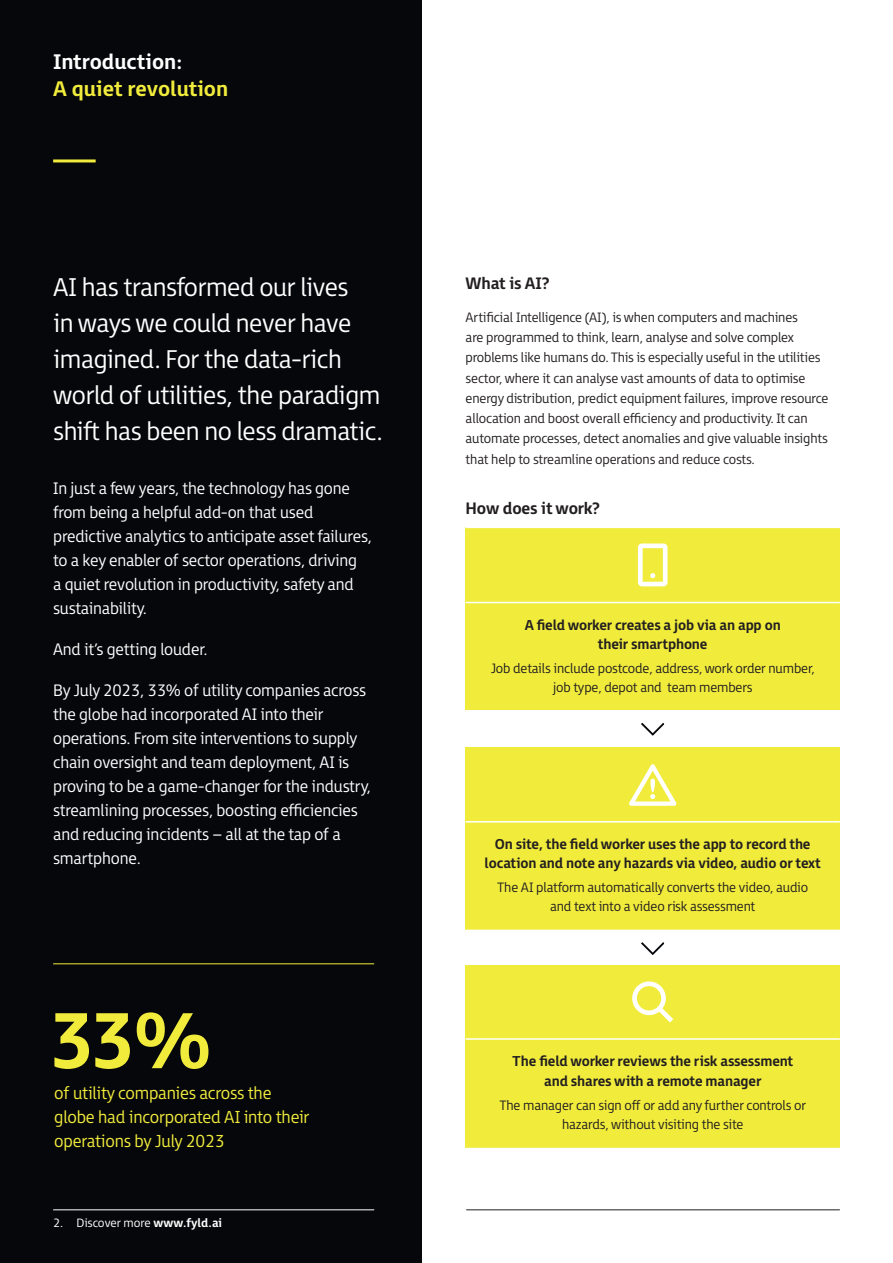
<style>
.page{position:relative;width:893px;height:1263px;background:#fff}
.page>*{position:absolute;margin:0;border:0;box-sizing:border-box;transform-origin:0 0}
.t1{font:700 78.75px "FS Millbank";color:#f1ec3c}
.t2{font:300 25.5px/36px "FS Millbank";letter-spacing:-.015em;color:#fff}
.t3{font:700 21px "FS Millbank";color:#f1ec3c}
.t4{font:700 21px "FS Millbank";color:#fff}
.t5{font:300 17.25px/24px "FS Millbank";letter-spacing:-.01em;color:#f1ec3c}
.t6{font:300 16.5px/24px "FS Millbank";letter-spacing:-.01em;color:#fff}
.t7{font:700 16.5px "FS Millbank";letter-spacing:-.01em;color:#231f20}
.t8{font:700 14.25px/19.5px "FS Millbank";letter-spacing:-.01em;color:#231f20;text-align:center}
.t9{font:300 13.5px/20.2px "FS Millbank";letter-spacing:-.01em;color:#231f20;text-align:center}
.t10{font:300 12px "FS Millbank";color:#fff}
.s1{font-weight:700}
</style>
<div class="page">
<div style="left:0;top:0;width:422px;height:1263px;background:#06070b"></div>
<hr style="left:53px;top:1209px;width:321px;height:1px;background:#fff">
<hr style="left:466px;top:1209px;width:374px;height:1px;background:#231f20">
<hr style="left:53px;top:159px;width:43px;height:3px;background:#f1ec3c">
<div style="left:466px;top:747px;width:374px;height:183px;background:#f1ec3c"></div>
<svg style="left:629px;top:764px;width:47px;height:42px"></svg>
<hr style="left:466px;top:821px;width:374px;height:1px;background:#fff">
<div style="left:466px;top:527px;width:374px;height:183px;background:#f1ec3c"></div>
<svg style="left:638px;top:543px;width:29px;height:43px"></svg>
<hr style="left:466px;top:602px;width:374px;height:1px;background:#fff">
<hr style="left:466px;top:527px;width:374px;height:1px;background:#fff">
<div style="left:466px;top:965px;width:374px;height:183px;background:#f1ec3c"></div>
<svg style="left:632px;top:981px;width:41px;height:41px"></svg>
<hr style="left:466px;top:1038px;width:374px;height:2px;background:#fff">
<svg style="left:641px;top:723px;width:23px;height:13px"></svg>
<svg style="left:641px;top:942px;width:24px;height:13px"></svg>
<hr style="left:53px;top:963px;width:321px;height:1px;background:#f1ec3c">
<h3 class="t4" style="left:53px;top:44px;width:131px">Introduction:</h3>
<h3 class="t3" style="left:53px;top:72px;width:177px">A quiet revolution</h3>
<h2 class="t2" style="left:53px;top:266px;width:331px">AI has transformed our lives<br>in ways we could never have imagined. For the data-rich world of utilities, the paradigm shift has been no less dramatic.</h2>
<p class="t6" style="left:53px;top:474px;width:320px">In just a few years, the technology has gone from being a helpful add-on that used predictive analytics to anticipate asset failures, to a key enabler of sector operations, driving<br>a quiet revolution in productivity, safety and sustainability.</p>
<p class="t6" style="left:53px;top:635px;width:156px">And it’s getting louder.</p>
<p class="t6" style="left:53px;top:676px;width:319px">By July 2023, 33% of utility companies across the globe had incorporated AI into their operations. From site interventions to supply chain oversight and team deployment, AI is proving to be a game-changer for the industry, streamlining processes, boosting efficiencies and reducing incidents – all at the tap of a smartphone.</p>
<h1 class="t1" style="left:49px;top:976px;width:165px">33%</h1>
<p class="t5" style="left:54px;top:1079px;width:257px">of utility companies across the globe had incorporated AI into their operations by July 2023</p>
<p class="t10" style="left:53px;top:1213px;width:170px">2. Discover more <span class="s1">www.fyld.ai</span></p>
<p class="t7" style="left:466px;top:270px;width:86px">What is AI?</p>
<p class="t9" style="left:466px;top:305px;width:364px;text-align:left">Artificial Intelligence (AI), is when computers and machines<br>are programmed to think, learn, analyse and solve complex problems like humans do. This is especially useful in the utilities sector, where it can analyse vast amounts of data to optimise energy distribution, predict equipment failures, improve resource allocation and boost overall efficiency and productivity. It can automate processes, detect anomalies and give valuable insights that help to streamline operations and reduce costs.</p>
<p class="t7" style="left:466px;top:494px;width:136px">How does it work?</p>
<p class="t8" style="left:525px;top:613px;width:258px">A field worker creates a job via an app on their smartphone</p>
<p class="t9" style="left:491px;top:657px;width:326px;line-height:19.5px">Job details include postcode, address, work order number, job type, depot and team members</p>
<p class="t8" style="left:485px;top:832px;width:338px">On site, the field worker uses the app to record the location and note any hazards via video, audio or text</p>
<p class="t9" style="left:497px;top:876px;width:313px;line-height:19.5px">The AI platform automatically converts the video, audio and text into a video risk assessment</p>
<p class="t8" style="left:512px;top:1050px;width:282px">The field worker reviews the risk assessment and shares with a remote manager</p>
<p class="t9" style="left:499px;top:1093px;width:308px;line-height:19.5px">The manager can sign off or add any further controls or hazards, without visiting the site</p>
</div>
